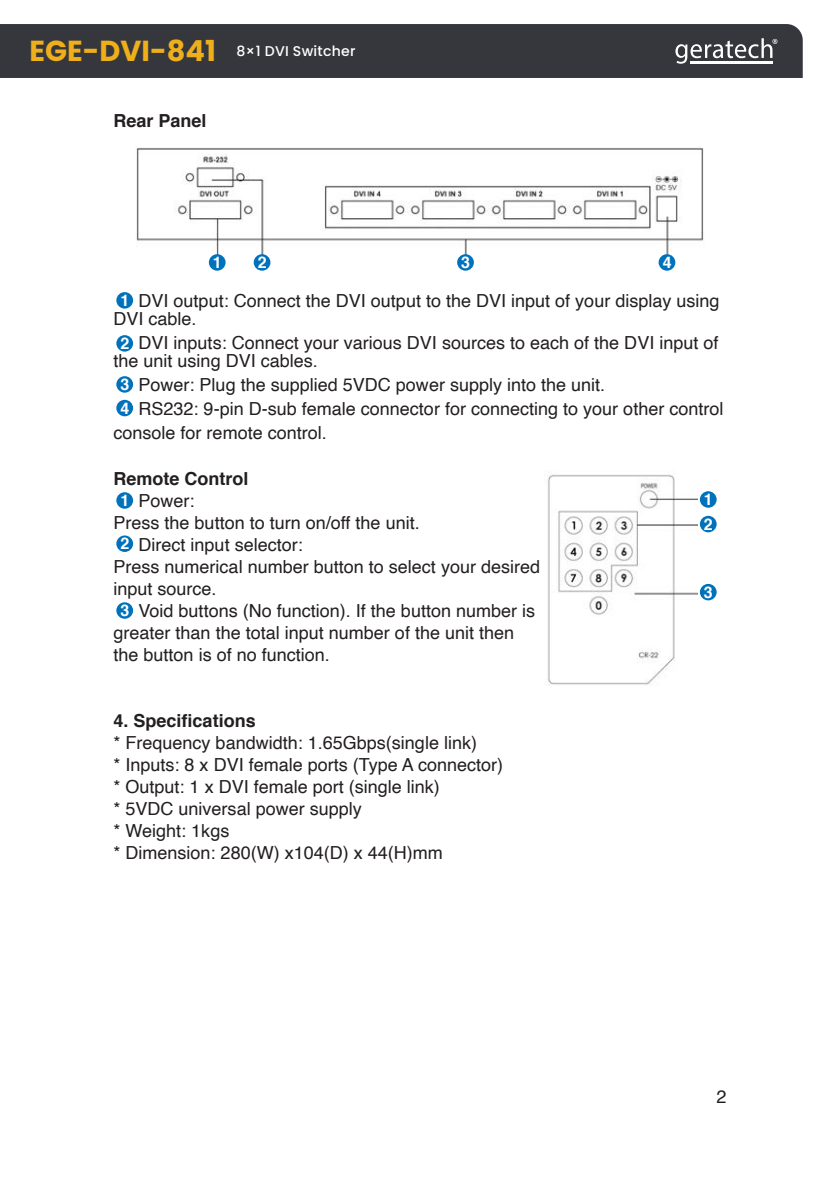
<style>
.page{position:relative;width:840px;height:1191px;background:#fff}
.page>*{position:absolute;margin:0;border:0;box-sizing:border-box;transform-origin:0 0}
.Paragraph{font:18px/18px "Helvetica";color:#231f20}
.Paragraph-2{font:700 18px "Helvetica";color:#231f20}
.Diagram_Callouts{font:700 16px "Helvetica";color:#fff}
.t1{font:500 14.2px "Poppins";letter-spacing:.015em;color:#fff}
.s1{font-weight:700;font-size:29px;color:#eeaf1b}
</style>
<div class="page">
<div style="left:0;top:24px;width:802px;height:54px;background:#36373d"></div>
<svg style="left:675px;top:38px;width:102px;height:26px;background:#66666b"></svg>
<hr style="left:716px;top:61px;width:28px;height:3px;background:#fff">
<hr style="left:744px;top:61px;width:27px;height:3px;background:#fff">
<hr style="left:690px;top:61px;width:26px;height:3px;background:#fff">
<img style="left:136px;top:147px;width:567px;height:107px">
<div style="left:209px;top:254px;width:16px;height:17px;background:#0072bc;border-radius:50%"></div>
<div style="left:116px;top:292px;width:17px;height:16px;background:#0072bc;border-radius:50%"></div>
<div style="left:253px;top:254px;width:17px;height:17px;background:#0072bc;border-radius:50%"></div>
<div style="left:116px;top:335px;width:17px;height:17px;background:#0072bc;border-radius:50%"></div>
<div style="left:457px;top:254px;width:16px;height:17px;background:#0072bc;border-radius:50%"></div>
<div style="left:116px;top:376px;width:17px;height:17px;background:#0072bc;border-radius:50%"></div>
<div style="left:658px;top:254px;width:17px;height:17px;background:#0072bc;border-radius:50%"></div>
<div style="left:116px;top:400px;width:17px;height:16px;background:#0072bc;border-radius:50%"></div>
<div style="left:699px;top:491px;width:17px;height:17px;background:#0072bc;border-radius:50%"></div>
<div style="left:699px;top:516px;width:17px;height:16px;background:#0072bc;border-radius:50%"></div>
<div style="left:699px;top:584px;width:17px;height:16px;background:#0072bc;border-radius:50%"></div>
<div style="left:116px;top:492px;width:17px;height:17px;background:#0072bc;border-radius:50%"></div>
<div style="left:116px;top:535px;width:17px;height:17px;background:#0072bc;border-radius:50%"></div>
<div style="left:116px;top:602px;width:17px;height:17px;background:#0072bc;border-radius:50%"></div>
<img style="left:544px;top:471px;width:152px;height:214px">
<p class="t1" style="left:30px;top:42px;width:327px"><span class="s1">EGE-DVI-841</span> 8×1 DVI Switcher</p>
<p class="Paragraph-2" style="left:113px;top:106px;width:95px">Rear Panel</p>
<p class="Diagram_Callouts" style="left:213px;top:249px;width:10px">1</p>
<p class="Diagram_Callouts" style="left:257px;top:249px;width:10px">2</p>
<p class="Diagram_Callouts" style="left:461px;top:249px;width:10px">3</p>
<p class="Diagram_Callouts" style="left:662px;top:249px;width:10px">4</p>
<p class="Paragraph" style="left:113px;top:292px;width:607px;text-indent:25px">DVI output: Connect the DVI output to the DVI input of your display using<br>DVI cable.</p>
<p class="Paragraph" style="left:113px;top:334px;width:606px;text-indent:25px">DVI inputs: Connect your various DVI sources to each of the DVI input of the unit using DVI cables.</p>
<p class="Paragraph" style="left:138px;top:376px;width:468px">Power: Plug the supplied 5VDC power supply into the unit.</p>
<p class="Paragraph" style="left:138px;top:400px;width:586px">RS232: 9-pin D-sub female connector for connecting to your other control</p>
<p class="Paragraph" style="left:113px;top:424px;width:215px">console for remote control.</p>
<p class="Paragraph-2" style="left:113px;top:464px;width:137px">Remote Control</p>
<p class="Paragraph" style="left:138px;top:492px;width:58px">Power:</p>
<p class="Paragraph" style="left:113px;top:514px;width:307px">Press the button to turn on/off the unit.</p>
<p class="Paragraph" style="left:138px;top:536px;width:166px">Direct input selector:</p>
<p class="Paragraph" style="left:113px;top:558px;width:428px">Press numerical number button to select your desired</p>
<p class="Paragraph" style="left:113px;top:580px;width:105px">input source.</p>
<p class="Paragraph" style="left:138px;top:602px;width:398px">Void buttons (No function). If the button number is</p>
<p class="Paragraph" style="left:113px;top:624px;width:402px">greater than the total input number of the unit then</p>
<p class="Paragraph" style="left:113px;top:646px;width:218px">the button is of no function.</p>
<p class="Diagram_Callouts" style="left:120px;top:287px;width:10px">1</p>
<p class="Diagram_Callouts" style="left:120px;top:330px;width:10px">2</p>
<p class="Diagram_Callouts" style="left:120px;top:371px;width:10px">3</p>
<p class="Diagram_Callouts" style="left:120px;top:395px;width:10px">4</p>
<p class="Diagram_Callouts" style="left:703px;top:486px;width:10px">1</p>
<p class="Diagram_Callouts" style="left:703px;top:511px;width:10px">2</p>
<p class="Diagram_Callouts" style="left:120px;top:487px;width:10px">1</p>
<p class="Diagram_Callouts" style="left:120px;top:531px;width:10px">2</p>
<p class="Diagram_Callouts" style="left:703px;top:579px;width:10px">3</p>
<p class="Diagram_Callouts" style="left:120px;top:597px;width:10px">3</p>
<p class="Paragraph-2" style="left:113px;top:706px;width:144px">4. Specifications</p>
<p class="Paragraph" style="left:113px;top:734px;width:365px">* Frequency bandwidth: 1.65Gbps(single link)</p>
<p class="Paragraph" style="left:113px;top:756px;width:391px">* Inputs: 8 x DVI female ports (Type A connector)</p>
<p class="Paragraph" style="left:113px;top:778px;width:328px">* Output: 1 x DVI female port (single link)</p>
<p class="Paragraph" style="left:113px;top:800px;width:250px">* 5VDC universal power supply</p>
<p class="Paragraph" style="left:113px;top:822px;width:117px">* Weight: 1kgs</p>
<p class="Paragraph" style="left:113px;top:844px;width:331px">* Dimension: 280(W) x104(D) x 44(H)mm</p>
<p class="Paragraph" style="left:716px;top:1088px;width:12px">2</p>
</div>
